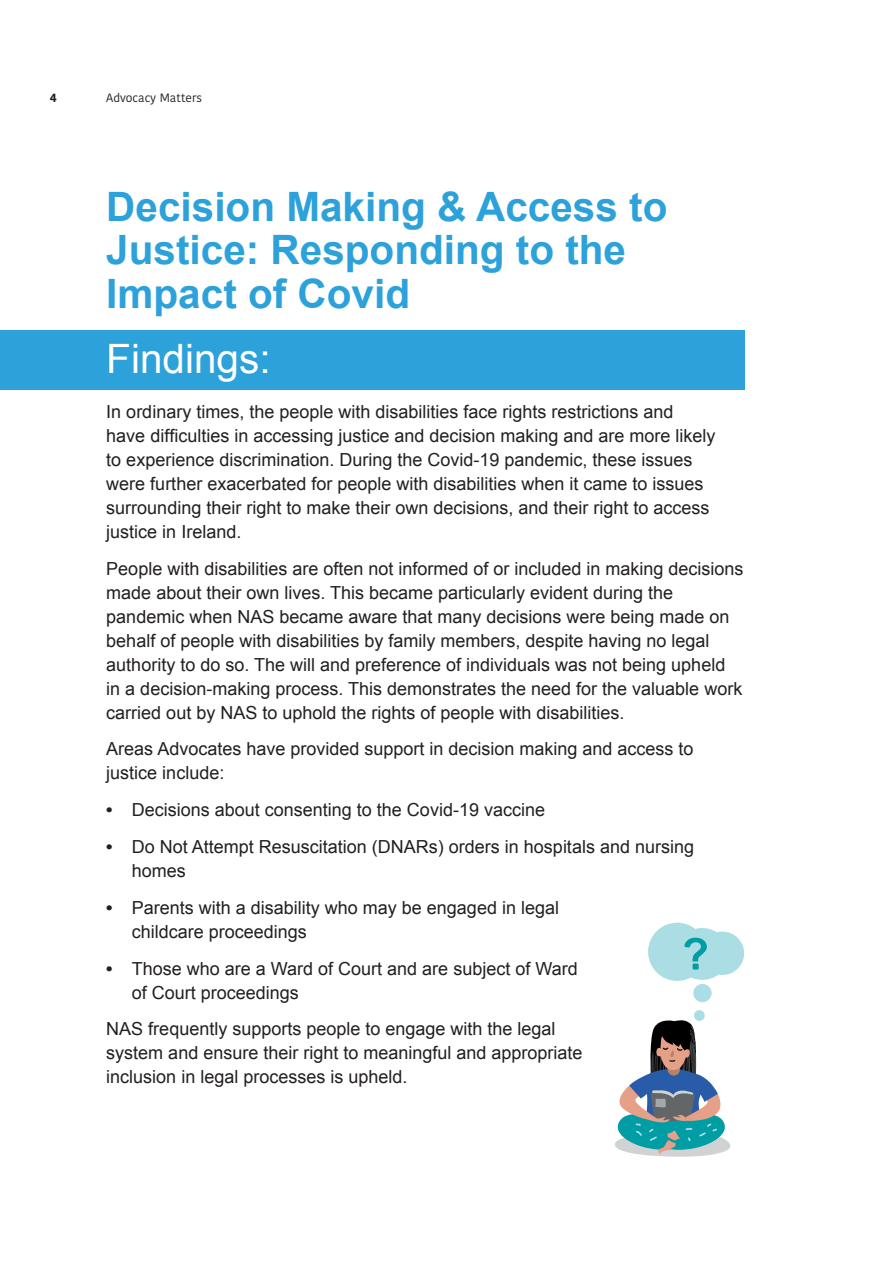
<style>
.page{position:relative;width:893px;height:1263px;background:#fff}
.page>*{position:absolute;margin:0;border:0;box-sizing:border-box;transform-origin:0 0}
.Body_Text{font:700 40.5px/43.5px "Arial";color:#2ca1da}
.H1_shaded{font:40.5px "Arial";color:#fff}
.Body_Text-2{font:18px/24px "Arial";color:#231f20}
.t1{font:12px "Kohinoor Bangla";color:#231f20}
.t2{font:700 12px "Kohinoor Bangla";color:#231f20}
.s1{font-weight:700}
</style>
<div class="page">
<div style="left:0;top:330px;width:744px;height:60px;background:#2ca1da"></div>
<svg style="left:615px;top:1018px;width:116px;height:139px"></svg>
<div style="left:694px;top:1010px;width:11px;height:11px;background:#abdee4;border-radius:50%"></div>
<div style="left:693px;top:984px;width:19px;height:18px;background:#abdee4;border-radius:50%"></div>
<svg style="left:648px;top:923px;width:96px;height:58px"></svg>
<p class="t2" style="left:50px;top:87px;width:8px">4</p>
<p class="t1" style="left:106px;top:89px;width:97px">Advocacy Matters</p>
<p class="Body_Text" style="left:106px;top:186px;width:563px">Decision Making &amp; Access to<br>Justice: Responding to the<br>Impact of Covid</p>
<p class="H1_shaded" style="left:106px;top:332px;width:166px">Findings:</p>
<p class="Body_Text-2" style="left:106px;top:400px;width:611px">In ordinary times, the people with disabilities face rights restrictions and have difficulties in accessing justice and decision making and are more likely to experience discrimination. During the Covid-19 pandemic, these issues were further exacerbated for people with disabilities when it came to issues surrounding their right to make their own decisions, and their right to access justice in Ireland.</p>
<p class="Body_Text-2" style="left:106px;top:556px;width:639px">People with disabilities are often not informed of or included in making decisions made about their own lives. This became particularly evident during the pandemic when NAS became aware that many decisions were being made on behalf of people with disabilities by family members, despite having no legal authority to do so. The will and preference of individuals was not being upheld in a decision-making process. This demonstrates the need for the valuable work carried out by NAS to uphold the rights of people with disabilities.</p>
<p class="Body_Text-2" style="left:106px;top:737px;width:589px">Areas Advocates have provided support in decision making and access to justice include:</p>
<p class="Body_Text-2" style="left:106px;top:798px;width:440px"><span class="s1">•</span> Decisions about consenting to the Covid-19 vaccine</p>
<p class="Body_Text-2" style="left:132px;top:835px;width:564px;text-indent:-26px"><span class="s1">•</span> Do Not Attempt Resuscitation (DNARs) orders in hospitals and nursing homes</p>
<p class="Body_Text-2" style="left:132px;top:895px;width:429px;text-indent:-26px"><span class="s1">•</span> Parents with a disability who may be engaged in legal childcare proceedings</p>
<p class="Body_Text-2" style="left:132px;top:956px;width:447px;text-indent:-26px"><span class="s1">•</span> Those who are a Ward of Court and are subject of Ward of Court proceedings</p>
<p class="Body_Text-2" style="left:106px;top:1017px;width:478px">NAS frequently supports people to engage with the legal system and ensure their right to meaningful and appropriate inclusion in legal processes is upheld.</p>
</div>
